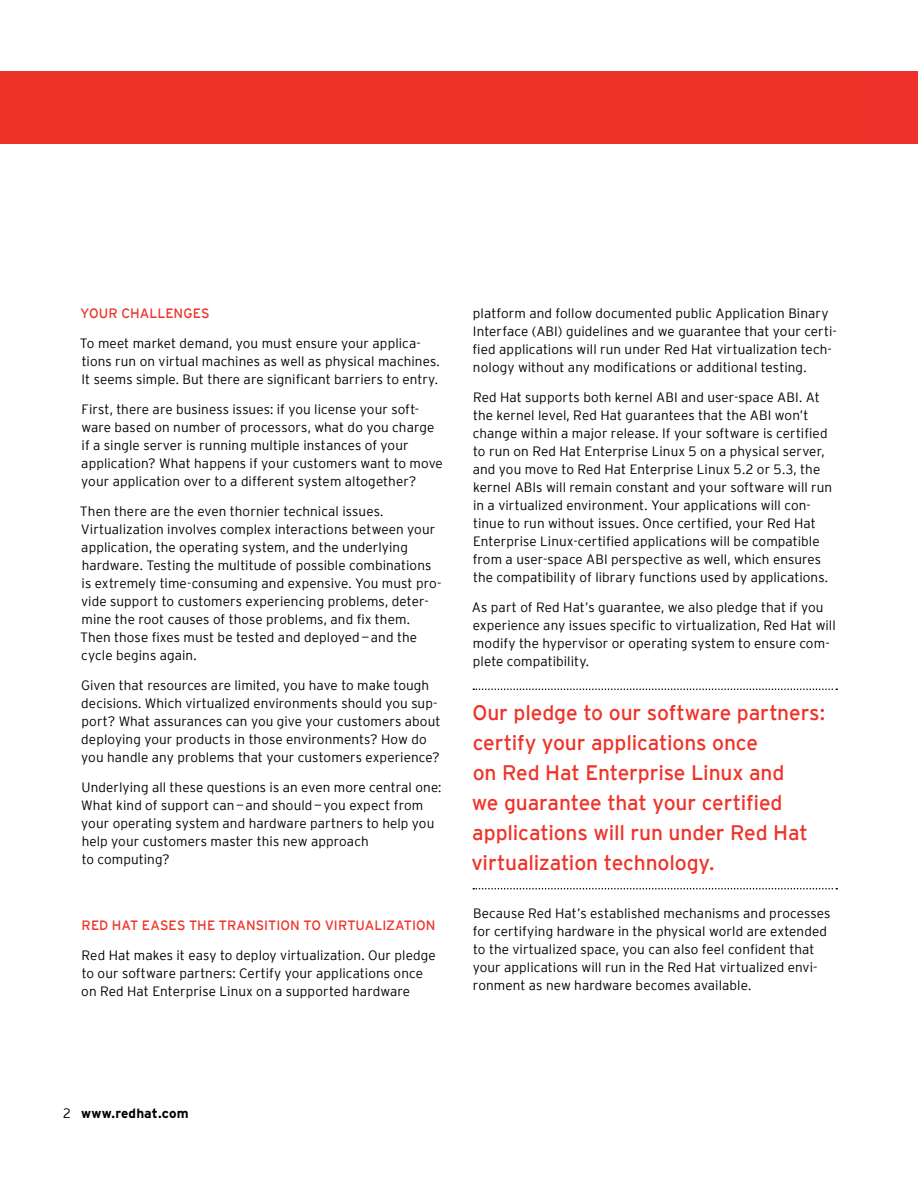
<style>
.page{position:relative;width:918px;height:1188px;background:#fff}
.page>*{position:absolute;margin:0;border:0;box-sizing:border-box;transform-origin:0 0}
.t1{font:21px/30px "Interstate";letter-spacing:-.005em;color:#ee342a}
.t2{font:300 13.5px/18px "Interstate";letter-spacing:.005em;color:#000}
.t3{font:13.5px "Interstate";color:#ee342a}
.t4{font:700 13.5px "Interstate";letter-spacing:.015em;color:#000}
.s1{font-weight:300}
</style>
<div class="page">
<div style="left:0;top:72px;width:918px;height:72px;background:#ee342a"></div>
<svg style="left:473px;top:688px;width:364px;height:2px"></svg>
<svg style="left:473px;top:888px;width:364px;height:2px"></svg>
<p class="t3" style="left:80px;top:306px;width:131px">Your challenges</p>
<p class="t2" style="left:80px;top:334px;width:361px">To meet market demand, you must ensure your applica&shy;tions run on virtual machines as well as physical machines.<br>It seems simple. But there are significant barriers to entry.</p>
<p class="t2" style="left:81px;top:400px;width:363px">First, there are business issues: if you license your soft&shy;ware based on number of processors, what do you charge if a single server is running multiple instances of your application? What happens if your customers want to move your application over to a different system altogether?</p>
<p class="t2" style="left:80px;top:502px;width:363px">Then there are the even thornier technical issues.<br>Virtualization involves complex interactions between your application, the operating system, and the underlying hardware. Testing the multitude of possible combinations is extremely time-consuming and expensive. You must pro&shy;vide support to customers experiencing problems, deter&shy;mine the root causes of those problems, and fix them.<br>Then those fixes must be tested and deployed—and the cycle begins again.</p>
<p class="t2" style="left:81px;top:676px;width:361px">Given that resources are limited, you have to make tough decisions. Which virtualized environments should you sup&shy;port? What assurances can you give your customers about deploying your products in those environments? How do you handle any problems that your customers experience?</p>
<p class="t2" style="left:81px;top:778px;width:362px">Underlying all these questions is an even more central one:<br>What kind of support can—and should—you expect from your operating system and hardware partners to help you help your customers master this new approach<br>to computing?</p>
<p class="t3" style="left:82px;top:918px;width:355px">Red Hat eases th e transition to virtualization</p>
<p class="t2" style="left:81px;top:946px;width:356px">Red Hat makes it easy to deploy virtualization. Our pledge to our software partners: Certify your applications once on Red Hat Enterprise Linux on a supported hardware</p>
<p class="t2" style="left:473px;top:304px;width:366px">platform and follow documented public Application Binary Interface (ABI) guidelines and we guarantee that your certi&shy;fied applications will run under Red Hat virtualization tech&shy;nology without any modifications or additional testing.</p>
<p class="t2" style="left:473px;top:388px;width:361px">Red Hat supports both kernel ABI and user-space ABI. At the kernel level, Red Hat guarantees that the ABI won’t change within a major release. If your software is certified to run on Red Hat Enterprise Linux 5 on a physical server, and you move to Red Hat Enterprise Linux 5.2 or 5.3, the kernel ABIs will remain constant and your software will run in a virtualized environment. Your applications will con&shy;tinue to run without issues. Once certified, your Red Hat Enterprise Linux-certified applications will be compatible from a user-space ABI perspective as well, which ensures the compatibility of library functions used by applications.</p>
<p class="t2" style="left:472px;top:598px;width:365px">As part of Red Hat’s guarantee, we also pledge that if you experience any issues specific to virtualization, Red Hat will modify the hypervisor or operating system to ensure com&shy;plete compatibility.</p>
<h1 class="t1" style="left:471px;top:697px;width:355px">Our pledge to our software partners: certify your applications once<br>on Red Hat Enterprise Linux and<br>we guarantee that your certified applications will run under Red Hat virtualization technology.</h1>
<p class="t2" style="left:473px;top:904px;width:359px">Because Red Hat’s established mechanisms and processes for certifying hardware in the physical world are extended to the virtualized space, you can also feel confident that your applications will run in the Red Hat virtualized envi&shy;ronment as new hardware becomes available.</p>
<p class="t4" style="left:63px;top:1106px;width:127px"><span class="s1">2</span> www.redhat.com</p>
</div>
